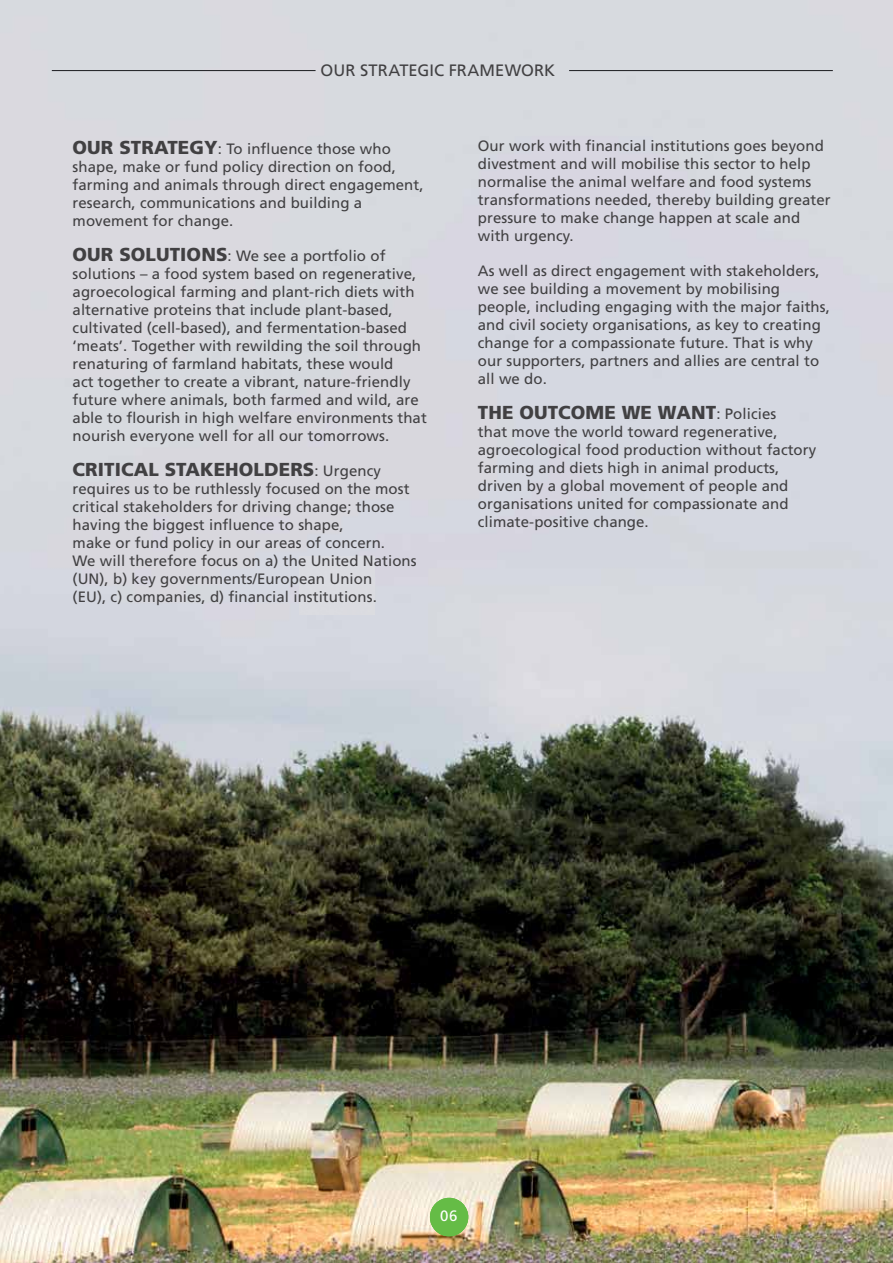
<style>
.page{position:relative;width:893px;height:1263px;background:#fff}
.page>*{position:absolute;margin:0;border:0;box-sizing:border-box;transform-origin:0 0}
.t1{font:900 18.75px "Frutiger";letter-spacing:.005em;color:#414042}
.t2{font:16.5px "Frutiger";letter-spacing:.005em;color:#414042}
.t3{font:15px/18px "Frutiger";letter-spacing:.005em;color:#414042}
.t4{font:15px "Frutiger";color:#fff}
.s1{font-weight:900;font-size:18.75px}
.s2{font-weight:400;font-size:15px}
</style>
<div class="page">
<img style="left:0;top:0;width:893px;height:1263px">
<hr style="left:52px;top:70px;width:264px;height:1px;background:#1b1c20">
<hr style="left:569px;top:70px;width:264px;height:1px;background:#1b1c20">
<div style="left:299px;top:557px;width:75px;height:58px;background:#dadbe0"></div>
<div style="left:430px;top:1198px;width:38px;height:38px;background:#65bc46;border-radius:50%"></div>
<p class="t2" style="left:321px;top:60px;width:236px">OUR STRATEGIC FRAMEWORK</p>
<p class="t3" style="left:73px;top:140px;width:352px"><span class="s1">OUR STRATEGY</span>: To influence those who shape, make or fund policy direction on food, farming and animals through direct engagement, research, communications and building a movement for change.</p>
<p class="t3" style="left:73px;top:247px;width:356px"><span class="s1">OUR SOLUTIONS</span>: We see a portfolio of solutions – a food system based on regenerative, agroecological farming and plant-rich diets with alternative proteins that include plant-based, cultivated (cell-based), and fermentation-based ‘meats’. Together with rewilding the soil through renaturing of farmland habitats, these would<br>act together to create a vibrant, nature-friendly future where animals, both farmed and wild, are able to flourish in high welfare environments that nourish everyone well for all our tomorrows.</p>
<p class="t1" style="left:73px;top:458px;width:310px">CRITICAL STAKEHOLDERS<span class="s2">: Urgency</span></p>
<p class="t3" style="left:73px;top:480px;width:345px">requires us to be ruthlessly focused on the most critical stakeholders for driving change; those having the biggest influence to shape,<br>make or fund policy in our areas of concern.<br>We will therefore focus on a) the United Nations (UN), b) key governments/European Union<br>(EU), c) companies, d) financial institutions.</p>
<p class="t3" style="left:478px;top:137px;width:354px">Our work with financial institutions goes beyond divestment and will mobilise this sector to help normalise the animal welfare and food systems transformations needed, thereby building greater pressure to make change happen at scale and with urgency.</p>
<p class="t3" style="left:478px;top:262px;width:354px">As well as direct engagement with stakeholders, we see building a movement by mobilising people, including engaging with the major faiths, and civil society organisations, as key to creating change for a compassionate future. That is why our supporters, partners and allies are central to all we do.</p>
<p class="t1" style="left:478px;top:402px;width:300px">THE OUTCOME WE WANT<span class="s2">: Policies</span></p>
<p class="t3" style="left:478px;top:423px;width:340px">that move the world toward regenerative, agroecological food production without factory farming and diets high in animal products, driven by a global movement of people and organisations united for compassionate and climate-positive change.</p>
<p class="t4" style="left:440px;top:1207px;width:19px">0 64</p>
</div>
